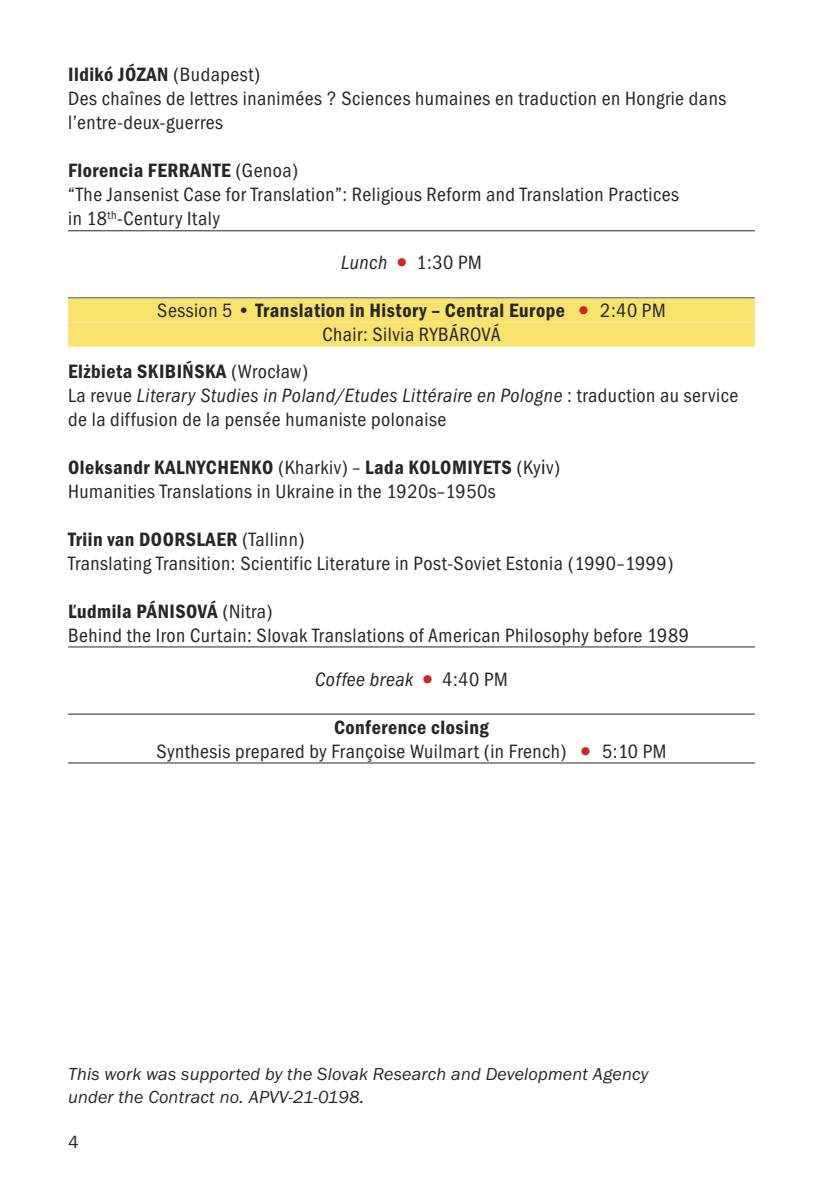
<style>
.page{position:relative;width:840px;height:1191px;background:#fff}
.page>*{position:absolute;margin:0;border:0;box-sizing:border-box;transform-origin:0 0}
.t1{font:condensed 20px/24px "Franklin Got Itc TEE";letter-spacing:.025em;color:#272526}
.t2{font:italic condensed 20px "Franklin Got Itc TEE";letter-spacing:.025em;color:#272526}
.t3{font:italic 18px/23px "Franklin Got Itc TEE";letter-spacing:.01em;color:#272526}
.t4{font:18px "Franklin Got Itc TEE";color:#272526}
.s1{font-weight:600}
.s2{font-style:italic}
.s3{font-family:"Tahoma";font-stretch:normal;font-size:24px;color:#cb262a}
.s4{font-family:"Arial";font-stretch:normal}
.s5{font-family:"Tahoma";font-style:normal;font-stretch:normal;font-size:24px;color:#cb262a}
.s6{font-style:normal}
</style>
<div class="page">
<hr style="left:68px;top:230px;width:686px;height:1px;background:#272526">
<hr style="left:68px;top:297px;width:686px;height:1px;background:#272526">
<div style="left:68px;top:298px;width:686px;height:24px;background:#f9e36f"></div>
<div style="left:68px;top:322px;width:686px;height:24px;background:#f9e36f"></div>
<hr style="left:68px;top:646px;width:686px;height:1px;background:#272526">
<hr style="left:68px;top:713px;width:686px;height:1px;background:#272526">
<hr style="left:68px;top:762px;width:686px;height:1px;background:#272526">
<p class="t1" style="left:68px;top:62px;width:659px"><span class="s1">Ildikó JÓZAN</span> (Budapest)<br>Des chaînes de lettres inanimées ? Sciences humaines en traduction en Hongrie dans l’entre-deux-guerres</p>
<p class="t1" style="left:68px;top:158px;width:612px"><span class="s1">Florencia FERRANTE</span> (Genoa)<br>“The Jansenist Case for Translation”: Religious Reform and Translation Practices in 18<sup>th</sup>-Century Italy</p>
<p class="t1" style="left:341px;top:250px;width:142px"><span class="s2">Lunch</span> <span class="s3">•</span> 1:30 PM</p>
<p class="t1" style="left:157px;top:298px;width:509px;text-align:center">Session 5 • <span class="s1">Translation in History – Central Europe</span> <span class="s3">•</span> 2:40 PM<br>Chair: Silvia RYBÁROVÁ</p>
<p class="t1" style="left:68px;top:358px;width:671px"><span class="s1">Elżbieta SKIBIŃSKA</span> (Wrocław)<br>La revue <span class="s2">Literary Studies in Poland/Etudes Littéraire en Pologne</span> : traduction au service de la diffusion de la pensée humaniste polonaise</p>
<p class="t1" style="left:68px;top:454px;width:493px"><span class="s1">Oleksandr KALNYCHENKO</span> (Kharkiv) – <span class="s1">Lada KOLOMIYETS</span> (Ky<span class="s4">i</span>v)<br>Humanities Translations in Ukraine in the 1920s–1950s</p>
<p class="t1" style="left:68px;top:526px;width:606px"><span class="s1">Triin van DOORSLAER</span> (Tallinn)<br>Translating Transition: Scientific Literature in Post-Soviet Estonia (1990–1999)</p>
<p class="t1" style="left:68px;top:598px;width:622px"><span class="s1">Ľudmila PÁNISOVÁ</span> (Nitra)<br>Behind the Iron Curtain: Slovak Translations of American Philosophy before 1989</p>
<p class="t2" style="left:315px;top:667px;width:194px">Coffee break <span class="s5">•</span> <span class="s6">4:40 PM</span></p>
<p class="t1" style="left:156px;top:714px;width:511px;text-align:center"><span class="s1">Conference closing<br></span>Synthesis prepared by Françoise Wuilmart (in French) <span class="s3">•</span> 5:10 PM</p>
<p class="t3" style="left:68px;top:1062px;width:581px">This work was supported by the Slovak Research and Development Agency under the Contract no. APVV-21-0198.</p>
<p class="t4" style="left:68px;top:1130px;width:12px">4</p>
</div>
